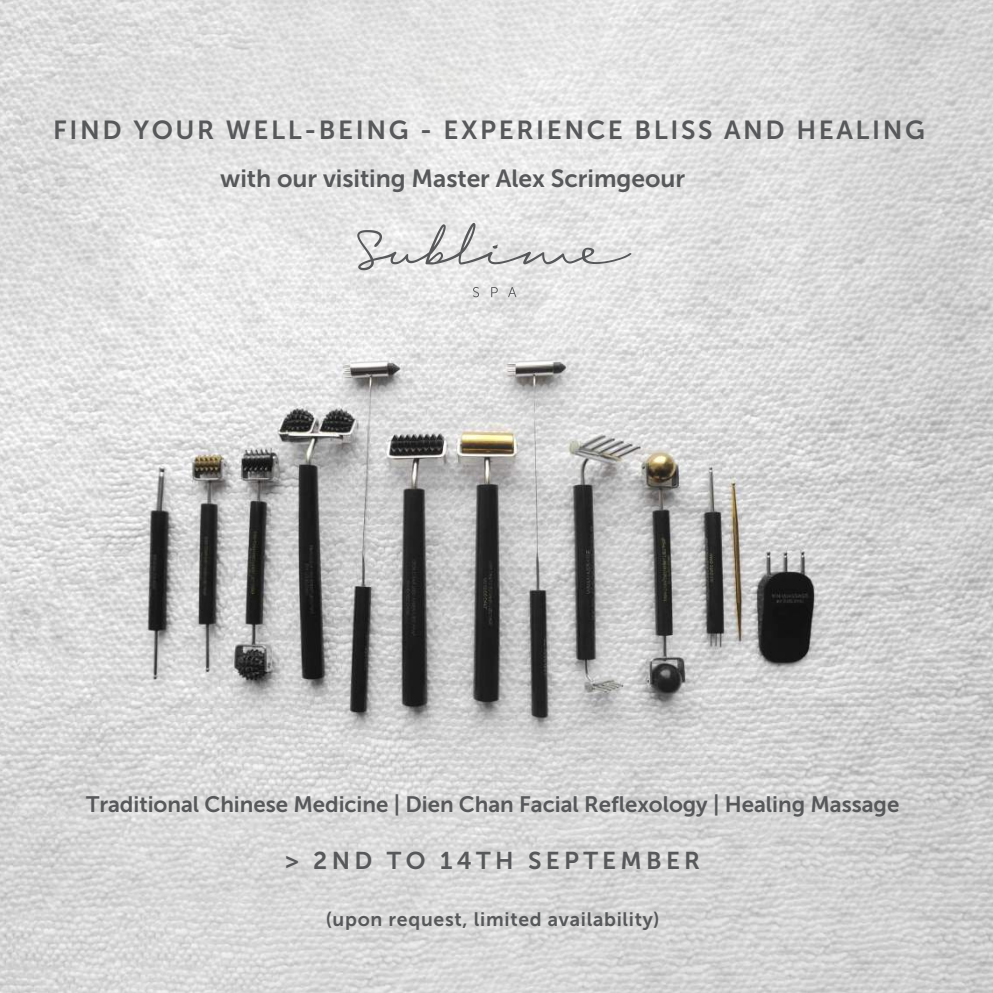
<style>
.page{position:relative;width:993px;height:993px;background:#fff}
.page>*{position:absolute;margin:0;border:0;box-sizing:border-box;transform-origin:0 0}
.t1{font:26.07px "Museo Sans 700";letter-spacing:.1em;color:#57585a}
.t2{font:24.68px "Museo Sans 700";letter-spacing:-.005em;color:#57585a}
.t3{font:24.32px "Museo Sans 700";letter-spacing:.175em;color:#57585a}
.t4{font:22.22px "Museo Sans 700";letter-spacing:-.005em;color:#57585a}
.t5{font:19.43px "Museo Sans 700";letter-spacing:.035em;color:#57585a}
</style>
<div class="page">
<img style="left:0;top:0;width:992px;height:992px">
<svg style="left:357px;top:223px;width:274px;height:47px"></svg>
<svg style="left:472px;top:287px;width:7px;height:10px"></svg>
<svg style="left:491px;top:287px;width:6px;height:10px"></svg>
<svg style="left:508px;top:287px;width:8px;height:10px"></svg>
<p class="t1" style="left:53px;top:115px;width:873px">FIND YOUR WELL-BEING - EXPERIENCE BLISS AND HEALING</p>
<p class="t2" style="left:220px;top:164px;width:466px">with our visiting Master Alex Scrimgeour</p>
<p class="t4" style="left:86px;top:791px;width:814px">Traditional Chinese Medicine | Dien Chan Facial Reflexology | Healing Massage</p>
<p class="t3" style="left:285px;top:846px;width:416px">&gt; 2ND TO 14TH SEPTEMBER</p>
<p class="t5" style="left:326px;top:907px;width:335px">(upon request, limited availability)</p>
</div>
